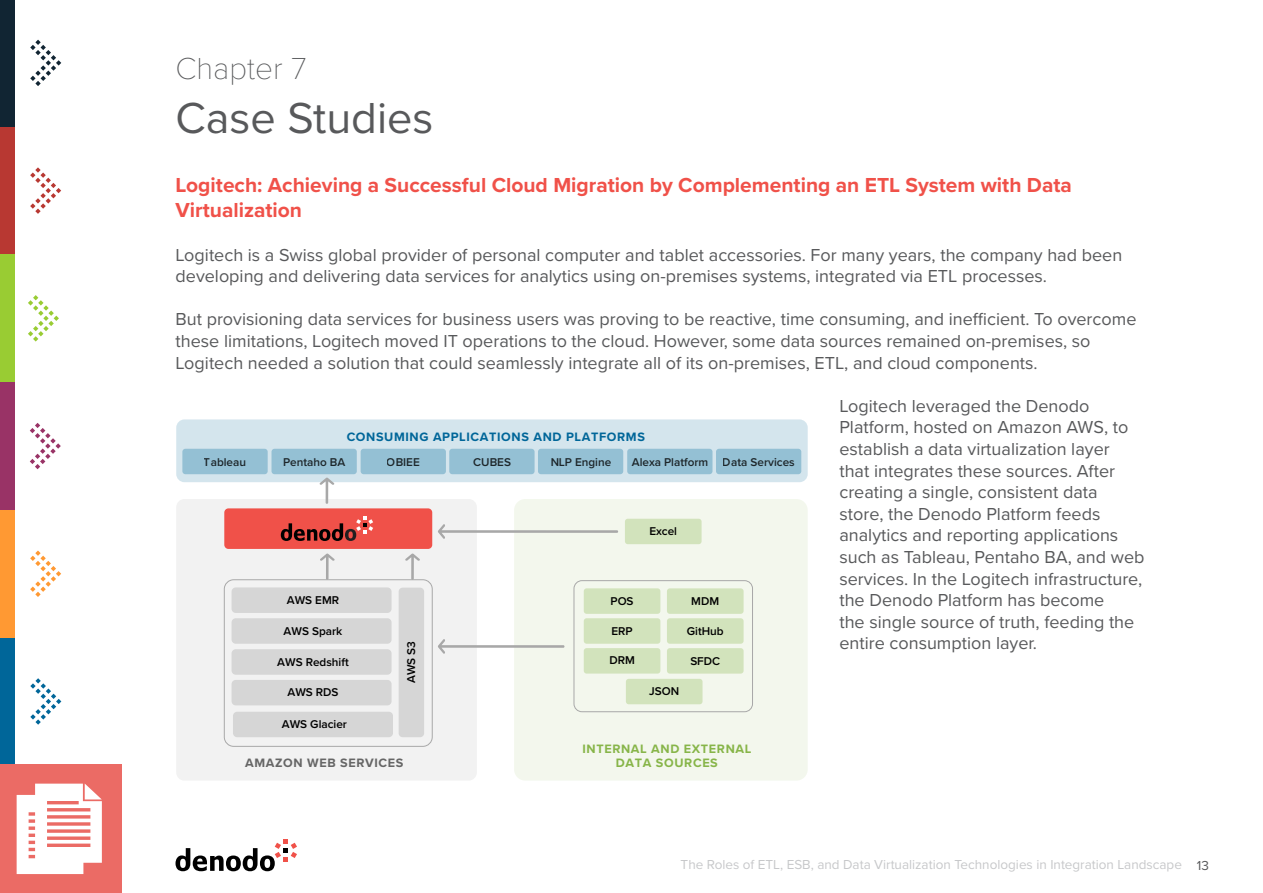
<style>
.page{position:relative;width:1263px;height:893px;background:#fff}
.page>*{position:absolute;margin:0;border:0;box-sizing:border-box;transform-origin:0 0}
.t1{font:45px "Proxima Nova";color:#58595b}
.t2{font:100 31.5px "Proxima Nova T";color:#58595b}
.t3{font:700 21px/25.2px "Proxima Nova";color:#f05149}
.t4{font:18px/21.6px "Proxima Nova";color:#58595b}
.t5{font:13.5px "Proxima Nova";color:#c7c8ca}
.t6{font:700 12.6px "Proxima Nova";letter-spacing:.05em;color:#069}
.t7{font:700 12.6px/14.4px "Proxima Nova";letter-spacing:.05em;color:#87b549;text-align:center}
.t8{font:700 12.6px "Proxima Nova";letter-spacing:.05em;color:#666}
.t9{font:600 11.7px "Proxima Nova";color:#000}
.s1{color:#58595b}
</style>
<div class="page">
<svg style="left:175px;top:839px;width:122px;height:32px"></svg>
<div style="left:0;top:127px;width:15px;height:127px;background:#b83832"></div>
<div style="left:0;top:0;width:15px;height:127px;background:#112533"></div>
<div style="left:0;top:382px;width:15px;height:128px;background:#936"></div>
<div style="left:0;top:254px;width:15px;height:128px;background:#9c3"></div>
<div style="left:0;top:638px;width:15px;height:127px;background:#069"></div>
<div style="left:0;top:510px;width:15px;height:128px;background:#f93"></div>
<svg style="left:28px;top:295px;width:31px;height:47px"></svg>
<svg style="left:30px;top:423px;width:31px;height:46px"></svg>
<svg style="left:30px;top:550px;width:31px;height:47px"></svg>
<svg style="left:30px;top:167px;width:31px;height:47px"></svg>
<svg style="left:30px;top:678px;width:31px;height:47px"></svg>
<svg style="left:30px;top:40px;width:31px;height:46px"></svg>
<div style="left:0;top:765px;width:122px;height:128px;background:#eb6b65"></div>
<div style="left:176px;top:419px;width:632px;height:63px;background:#d4e5ed;border-radius:8px"></div>
<div style="left:176px;top:499px;width:301px;height:282px;background:#f2f2f2;border-radius:8px"></div>
<div style="left:224px;top:508px;width:208px;height:41px;background:#f05149;border-radius:4px"></div>
<div style="left:399px;top:588px;width:25px;height:149px;background:#d6d6d6;border-radius:4px"></div>
<div style="left:232px;top:587px;width:160px;height:26px;background:#d6d6d6;border-radius:4px"></div>
<svg style="left:320px;top:554px;width:15px;height:25px"></svg>
<div style="left:182px;top:449px;width:86px;height:25px;background:#94c0d4;border-radius:3px"></div>
<div style="left:271px;top:449px;width:86px;height:25px;background:#94c0d4;border-radius:3px"></div>
<div style="left:361px;top:449px;width:85px;height:25px;background:#94c0d4;border-radius:3px"></div>
<div style="left:449px;top:449px;width:86px;height:25px;background:#94c0d4;border-radius:3px"></div>
<svg style="left:281px;top:516px;width:92px;height:25px"></svg>
<svg style="left:319px;top:478px;width:15px;height:26px"></svg>
<div style="left:232px;top:618px;width:160px;height:26px;background:#d6d6d6;border-radius:4px"></div>
<div style="left:232px;top:649px;width:160px;height:26px;background:#d6d6d6;border-radius:4px"></div>
<div style="left:232px;top:680px;width:160px;height:25px;background:#d6d6d6;border-radius:4px"></div>
<div style="left:233px;top:712px;width:160px;height:25px;background:#d6d6d6;border-radius:4px"></div>
<div style="left:224px;top:579px;width:209px;height:168px;border:1px solid #a8a8a8;border-radius:9px"></div>
<div style="left:514px;top:499px;width:294px;height:282px;background:#f3f7ed;border-radius:11px"></div>
<svg style="left:438px;top:524px;width:180px;height:15px"></svg>
<div style="left:584px;top:588px;width:76px;height:26px;background:#d2e3bc;border-radius:3px"></div>
<div style="left:573px;top:580px;width:180px;height:132px;border:1px solid #a8a8a8;border-radius:8px"></div>
<div style="left:625px;top:519px;width:77px;height:25px;background:#d2e3bc;border-radius:3px"></div>
<div style="left:584px;top:618px;width:76px;height:26px;background:#d2e3bc;border-radius:3px"></div>
<div style="left:584px;top:648px;width:76px;height:26px;background:#d2e3bc;border-radius:3px"></div>
<div style="left:626px;top:679px;width:76px;height:25px;background:#d2e3bc;border-radius:3px"></div>
<div style="left:667px;top:588px;width:77px;height:26px;background:#d2e3bc;border-radius:3px"></div>
<div style="left:667px;top:618px;width:77px;height:26px;background:#d2e3bc;border-radius:3px"></div>
<div style="left:667px;top:648px;width:77px;height:26px;background:#d2e3bc;border-radius:3px"></div>
<svg style="left:438px;top:639px;width:126px;height:15px"></svg>
<div style="left:538px;top:449px;width:85px;height:25px;background:#94c0d4;border-radius:3px"></div>
<div style="left:627px;top:449px;width:85px;height:25px;background:#94c0d4;border-radius:3px"></div>
<div style="left:716px;top:449px;width:85px;height:25px;background:#94c0d4;border-radius:3px"></div>
<svg style="left:405px;top:554px;width:15px;height:26px"></svg>
<svg style="left:17px;top:784px;width:85px;height:90px"></svg>
<h2 class="t2" style="left:176px;top:50px;width:132px">Chapter 7</h2>
<h1 class="t1" style="left:176px;top:84px;width:259px">Case Studies</h1>
<p class="t3" style="left:176px;top:172px;width:898px">Logitech: Achieving a Successful Cloud Migration by Complementing an ETL System with Data<br>Virtualization</p>
<p class="t4" style="left:176px;top:243px;width:948px">Logitech is a Swiss global provider of personal computer and tablet accessories. For many years, the company had been developing and delivering data services for analytics using on-premises systems, integrated via ETL processes.</p>
<p class="t4" style="left:176px;top:308px;width:962px">But provisioning data services for business users was proving to be reactive, time consuming, and inefficient. To overcome these limitations, Logitech moved IT operations to the cloud. However, some data sources remained on-premises, so<br>Logitech needed a solution that could seamlessly integrate all of its on-premises, ETL, and cloud components.</p>
<p class="t4" style="left:839px;top:394px;width:307px">Logitech leveraged the Denodo Platform, hosted on Amazon AWS, to establish a data virtualization layer<br>that integrates these sources. After creating a single, consistent data store, the Denodo Platform feeds analytics and reporting applications such as Tableau, Pentaho BA, and web services. In the Logitech infrastructure, the Denodo Platform has become<br>the single source of truth, feeding the entire consumption layer.</p>
<p class="t6" style="left:347px;top:427px;width:300px">CONSUMING APPLICATIONS AND PLATFORMS</p>
<p class="t9" style="left:550px;top:453px;width:62px">NLP Engine</p>
<p class="t9" style="left:632px;top:453px;width:78px">Alexa Platform</p>
<p class="t9" style="left:723px;top:453px;width:73px">Data Services</p>
<p class="t9" style="left:204px;top:453px;width:44px">Tableau</p>
<p class="t9" style="left:283px;top:453px;width:64px">Pentaho BA</p>
<p class="t9" style="left:387px;top:453px;width:35px">OBIEE</p>
<p class="t9" style="left:473px;top:453px;width:39px">CUBES</p>
<p class="t9" style="left:649px;top:522px;width:29px">Excel</p>
<p class="t9" style="left:287px;top:591px;width:54px">AWS EMR</p>
<p class="t9" style="left:610px;top:592px;width:25px">POS</p>
<p class="t9" style="left:691px;top:592px;width:29px">MDM</p>
<p class="t9" style="left:687px;top:622px;width:38px">GitHub</p>
<p class="t9" style="left:690px;top:652px;width:31px">SFDC</p>
<p class="t9" style="left:284px;top:622px;width:60px">AWS Spark</p>
<p class="t9" style="left:277px;top:653px;width:73px">AWS Redshift</p>
<p class="t9" style="left:287px;top:684px;width:53px">AWS RDS</p>
<p class="t9" style="left:282px;top:715px;width:67px">AWS Glacier</p>
<p class="t9" style="left:611px;top:622px;width:23px">ERP</p>
<p class="t9" style="left:609px;top:652px;width:27px">DRM</p>
<p class="t9" style="left:402px;top:683px;width:44px;rotate:-90deg">AWS S3</p>
<p class="t9" style="left:649px;top:683px;width:31px">JSON</p>
<p class="t8" style="left:245px;top:753px;width:160px">AMAZON WEB SERVICES</p>
<p class="t7" style="left:582px;top:741px;width:170px">INTERNAL AND EXTERNAL<br>DATA SOURCES</p>
<p class="t5" style="left:681px;top:855px;width:530px">The Roles of ETL, ESB, and Data Virtualization Technologies in Integration Landscape <span class="s1">13</span></p>
</div>
